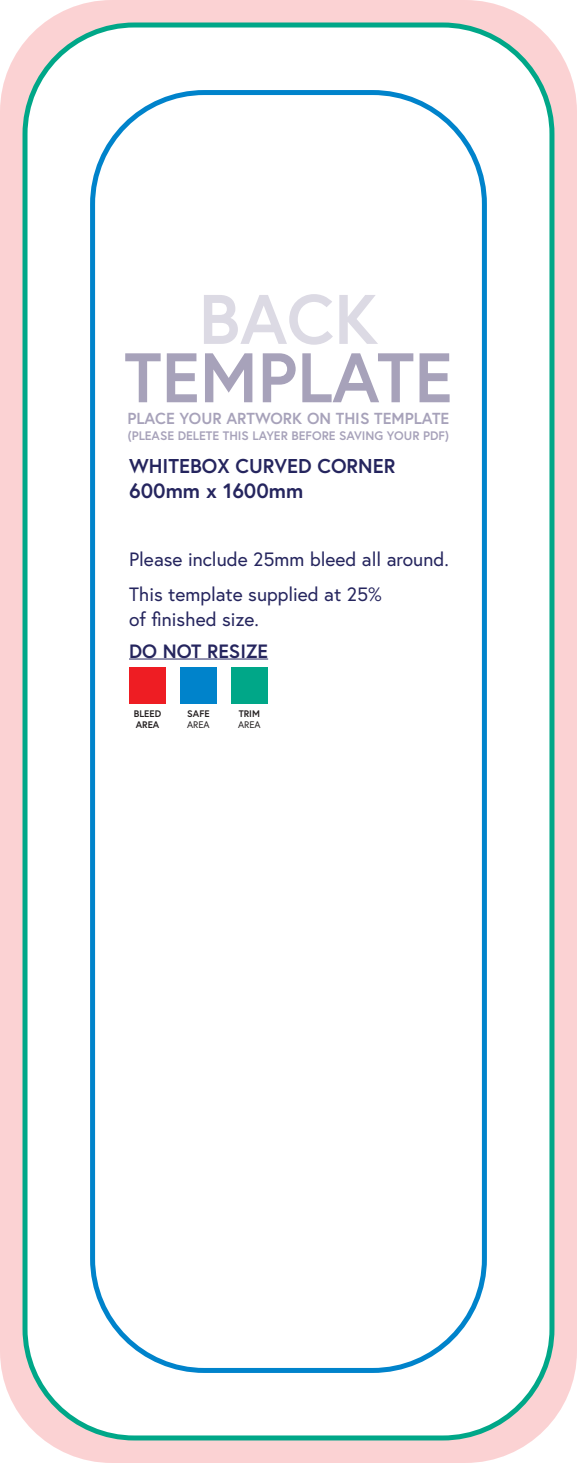
<style>
.page{position:relative;width:577px;height:1463px;background:#fff}
.page>*{position:absolute;margin:0;border:0;box-sizing:border-box;transform-origin:0 0}
.t1{font:700 69.88px "Europa";color:#a7a2ba}
.t2{font:700 69.88px "Europa";color:#dcdae4}
.t3{font:700 20.62px "Europa";color:#25255e}
.t4{font:700 20px "Europa";color:#25255e}
.t5{font:19.25px/25.4px "Europa";color:#25255e}
.t6{font:700 19.25px "Europa";color:#25255e}
.t7{font:700 16px "Europa";color:#a7a2ba}
.t8{font:700 12.38px "Europa";color:#a7a2ba}
.t9{font:700 9.5px "Europa";color:#231f20}
.t10{font:9.5px "Europa";color:#231f20}
</style>
<div class="page">
<div style="left:0;top:0;width:576px;height:1462px;background:#fbd2d3;border-radius:112px"></div>
<div style="left:25px;top:25px;width:526px;height:1412px;background:#fff;border-radius:109px"></div>
<div style="left:23px;top:23px;width:531px;height:1417px;border:5px solid #00a788;border-radius:109px"></div>
<div style="left:90px;top:90px;width:396px;height:1282px;border:5px solid #0083cb;border-radius:112px"></div>
<hr style="left:129px;top:658px;width:139px;height:1px;background:#25255e">
<div style="left:180px;top:667px;width:37px;height:37px;background:#0083cb"></div>
<div style="left:129px;top:667px;width:37px;height:37px;background:#ee1d23"></div>
<div style="left:231px;top:667px;width:37px;height:37px;background:#00a788"></div>
<p class="t2" style="left:199px;top:272px;width:181px">BACK</p>
<p class="t1" style="left:124px;top:330px;width:330px">TEMPLATE</p>
<p class="t7" style="left:127px;top:407px;width:323px">PLACE YOUR ARTWORK ON THIS TEMPLATE</p>
<p class="t8" style="left:128px;top:427px;width:322px">(PLEASE DELETE THIS LAYER BEFORE SAVING YOUR PDF)</p>
<p class="t4" style="left:129px;top:453px;width:268px">WHITEBOX CURVED CORNER</p>
<p class="t3" style="left:129px;top:477px;width:176px">600mm x 1600mm</p>
<p class="t5" style="left:129px;top:546px;width:321px">Please include 25mm bleed all around.</p>
<p class="t5" style="left:129px;top:581px;width:254px">This template supplied at 25% of finished size.</p>
<p class="t6" style="left:129px;top:637px;width:140px">DO NOT RESIZE</p>
<p class="t9" style="left:134px;top:707px;width:29px">BLEED</p>
<p class="t9" style="left:136px;top:718px;width:25px">AREA</p>
<p class="t9" style="left:187px;top:707px;width:24px">SAFE</p>
<p class="t10" style="left:187px;top:718px;width:24px">AREA</p>
<p class="t9" style="left:238px;top:707px;width:23px">TRIM</p>
<p class="t10" style="left:238px;top:718px;width:24px">AREA</p>
</div>
